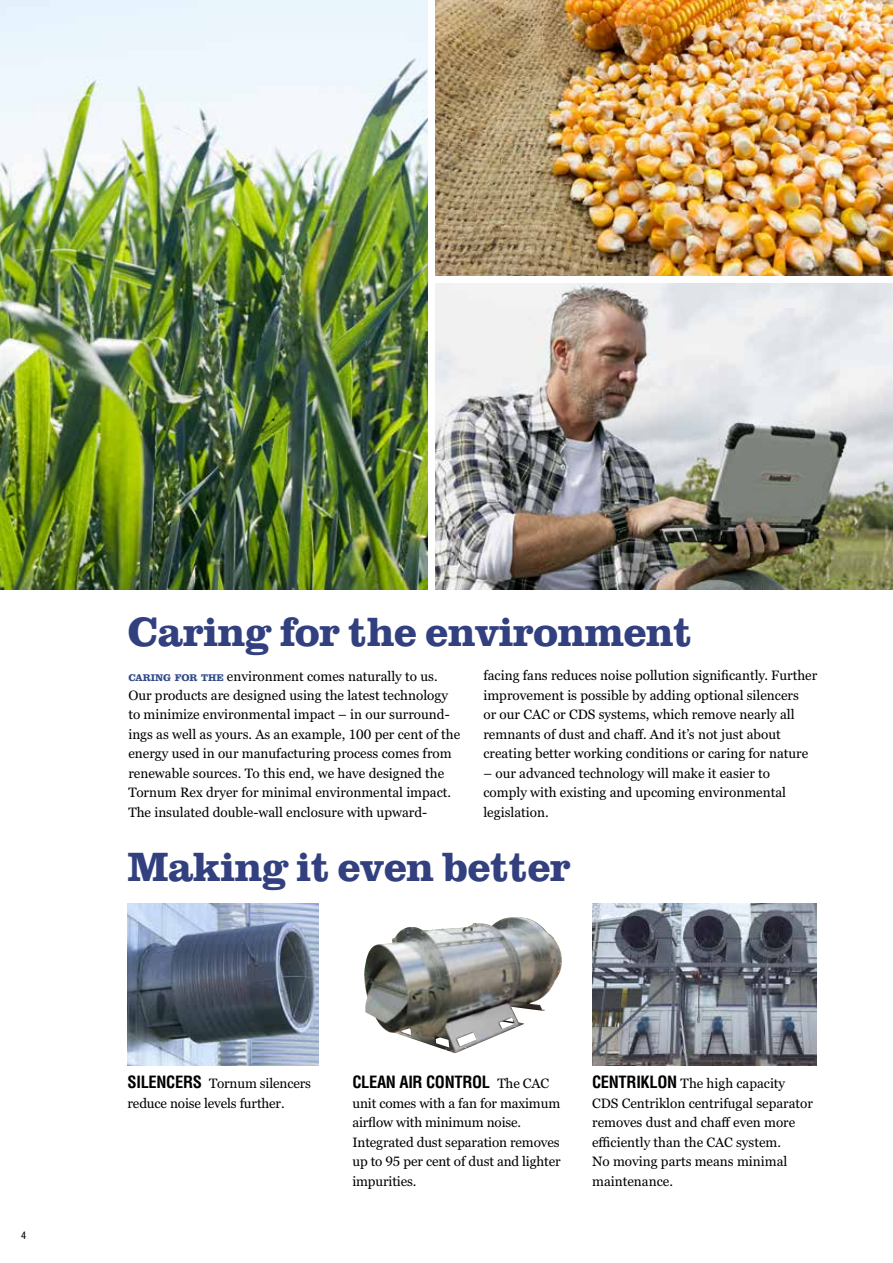
<style>
.page{position:relative;width:893px;height:1263px;background:#fff}
.page>*{position:absolute;margin:0;border:0;box-sizing:border-box;transform-origin:0 0}
.t1{font:800 42px "Clarendon BT Pro";letter-spacing:-.02em;color:#32407f}
.t2{font:700 condensed 16.5px "Helvetica LT Std";letter-spacing:-.02em;color:#000}
.t3{font:13.5px/19.5px "Georgia Pro";color:#000}
.t4{font:condensed 10.5px "Helvetica Neue LT Pro";color:#000}
.s1{font-family:"Clarendon BT Pro";font-weight:800;font-size:10.05px;color:#324c89}
.s2{font-family:"Helvetica LT Std";font-weight:700;font-stretch:condensed;font-size:16.5px}
.s3{font-family:"Georgia Pro";font-weight:400;font-stretch:normal;font-size:13.5px}
</style>
<div class="page">
<img style="left:364px;top:917px;width:198px;height:136px">
<img style="left:435px;top:284px;width:458px;height:305px">
<img style="left:128px;top:903px;width:191px;height:162px">
<img style="left:592px;top:903px;width:224px;height:162px">
<img style="left:435px;top:0;width:458px;height:275px">
<img style="left:0;top:0;width:427px;height:589px">
<p class="t4" style="left:21px;top:1229px;width:7px">4</p>
<h1 class="t1" style="left:128px;top:603px;width:566px">Caring for the environment</h1>
<p class="t3" style="left:128px;top:667px;width:333px"><span class="s1">CARING FOR THE</span> environment comes naturally to us.<br>Our products are designed using the latest technology to minimize environmental impact – in our surround&shy;ings as well as yours. As an example, 100 per cent of the energy used in our manufacturing process comes from renewable sources. To this end, we have designed the Tornum Rex dryer for minimal environmental impact.<br>The insulated double-wall enclosure with upward-</p>
<p class="t3" style="left:483px;top:666px;width:335px">facing fans reduces noise pollution significantly. Further improvement is possible by adding optional silencers<br>or our CAC or CDS systems, which remove nearly all remnants of dust and chaff. And it’s not just about creating better working conditions or caring for nature</p>
<p class="t3" style="left:483px;top:764px;width:304px">– our advanced technology will make it easier to comply with existing and upcoming environmental legislation.</p>
<h1 class="t1" style="left:128px;top:839px;width:445px">Making it even better</h1>
<p class="t3" style="left:128px;top:1074px;width:185px"><span class="s2">SILENCERS</span> Tornum silencers reduce noise levels further.</p>
<p class="t2" style="left:352px;top:1072px;width:198px">CLEAN AIR CONTROL <span class="s3">The CAC</span></p>
<p class="t3" style="left:352px;top:1093px;width:210px">unit comes with a fan for maximum airflow with minimum noise.<br>Integrated dust separation removes up to 95 per cent of dust and lighter impurities.</p>
<p class="t3" style="left:592px;top:1074px;width:222px"><span class="s2">CENTRIKLON</span> The high capacity<br>CDS Centriklon centrifugal separator removes dust and chaff even more efficiently than the CAC system.<br>No moving parts means minimal maintenance.</p>
</div>
